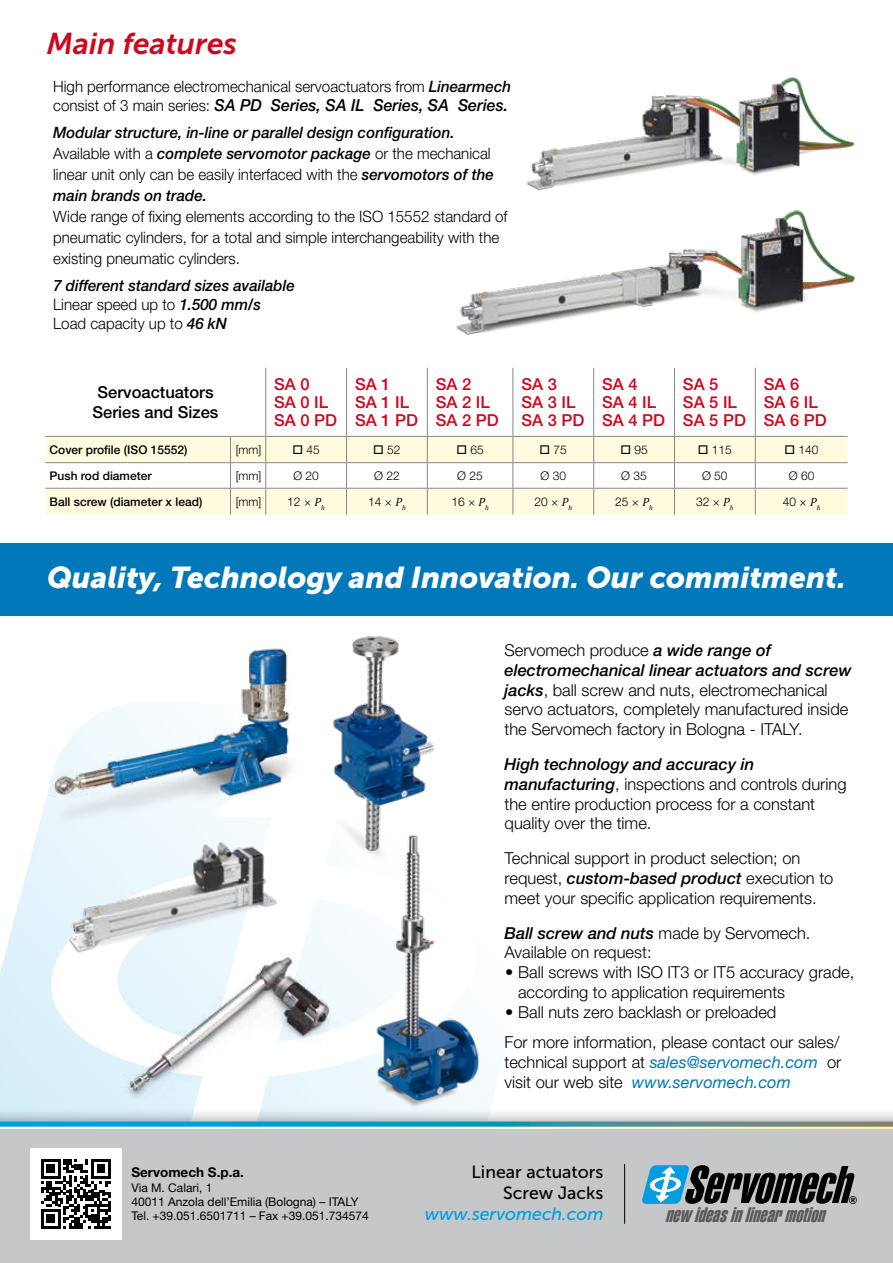
<style>
.page{position:relative;width:893px;height:1263px;background:#fff}
.page>*{position:absolute;margin:0;border:0;box-sizing:border-box;transform-origin:0 0}
.t1{font:italic 51.3px "Swiss 911 BT Extra Compressed";color:#000}
.t2{font:italic 30px "Museo Sans 900";color:#fff}
.t3{font:italic 30px "Museo Sans 700";color:#cd071e}
.t4{font:italic 20.55px "Swiss 911 BT Extra Compressed";color:#58585a}
.t5{font:17.7px/21.1px "Museo Sans 500";color:#000;text-align:right}
.t6{font:italic 17.7px "Museo Sans 500";color:#009ee0}
.t7{font:300 16.5px/19.8px "Helvetica Neue LT Std";color:#000}
.t8{font:500 16.5px/17.7px "Helvetica Neue LT Std";color:#cd071e}
.t9{font:italic 16.5px/19.8px "Helvetica Neue LT Std";color:#0078b9}
.t10{font:italic 500 16.5px "Helvetica Neue LT Std";color:#000;scale:.96 1}
.t11{font:500 16.5px/19.8px "Helvetica Neue LT Std";color:#000}
.t12{font:italic 500 15.6px/21px "Helvetica Neue LT Std";color:#000;scale:.96 1}
.t13{font:300 15.6px/21px "Helvetica Neue LT Std";color:#000;scale:.96 1}
.t14{font:700 13.5px "Helvetica Neue LT Std";color:#000}
.t15{font:300 12px "Helvetica Neue LT Std";color:#000}
.t16{font:12px/14.4px "Helvetica Neue LT Std";color:#000}
.t17{font:500 12px "Helvetica Neue LT Std";color:#000}
.t18{font:10.95px "Swiss 911 BT Extra Compressed";color:#000}
.s1{font-weight:500;font-style:italic}
.s2{font-weight:300;font-style:normal;font-size:15.6px}
.s3{font-weight:300;font-style:normal}
.s4{font-family:"Cambria";font-weight:400;font-style:italic}
.s5{font-weight:300;font-style:normal;color:#000}
</style>
<div class="page">
<svg style="left:0;top:812px;width:893px;height:451px"></svg>
<hr style="left:265px;top:368px;width:1px;height:68px;background:#87888a">
<hr style="left:346px;top:368px;width:1px;height:68px;background:#87888a">
<hr style="left:427px;top:368px;width:1px;height:68px;background:#87888a">
<hr style="left:512px;top:368px;width:1px;height:68px;background:#87888a">
<hr style="left:593px;top:368px;width:1px;height:68px;background:#87888a">
<hr style="left:674px;top:368px;width:1px;height:68px;background:#87888a">
<hr style="left:755px;top:368px;width:1px;height:68px;background:#87888a">
<hr style="left:45px;top:436px;width:186px;height:1px;background:#87888a">
<hr style="left:231px;top:436px;width:35px;height:1px;background:#87888a">
<hr style="left:266px;top:436px;width:81px;height:1px;background:#87888a">
<hr style="left:347px;top:436px;width:80px;height:1px;background:#87888a">
<hr style="left:427px;top:436px;width:86px;height:1px;background:#87888a">
<hr style="left:513px;top:436px;width:81px;height:1px;background:#87888a">
<hr style="left:594px;top:436px;width:80px;height:1px;background:#87888a">
<hr style="left:674px;top:436px;width:81px;height:1px;background:#87888a">
<hr style="left:755px;top:436px;width:93px;height:1px;background:#87888a">
<svg style="left:45px;top:437px;width:803px;height:78px"></svg>
<img style="left:527px;top:76px;width:328px;height:115px">
<img style="left:456px;top:210px;width:399px;height:125px">
<hr style="left:624px;top:1164px;width:1px;height:59px;background:#000">
<div style="left:30px;top:1148px;width:92px;height:92px;background:#fff"></div>
<svg style="left:41px;top:1159px;width:70px;height:70px"></svg>
<div style="left:0;top:543px;width:893px;height:72px;background:#0078b9"></div>
<svg style="left:642px;top:1165px;width:47px;height:39px"></svg>
<img style="left:106px;top:946px;width:235px;height:160px">
<img style="left:47px;top:835px;width:250px;height:135px">
<img style="left:328px;top:636px;width:112px;height:231px">
<img style="left:372px;top:826px;width:114px;height:283px">
<img style="left:43px;top:648px;width:266px;height:187px">
<h2 class="t3" style="left:47px;top:27px;width:192px">Main features</h2>
<p class="t13" style="left:53px;top:75px;width:478px">High performance electromechanical servoactuators from <span class="s1">Linearmech</span></p>
<p class="t10" style="left:53px;top:96px;width:475px"><span class="s2">consist of 3 main series:</span> SA PD Series, SA IL Series, SA Series.</p>
<p class="t12" style="left:53px;top:122px;width:461px">Modular structure, in-line or parallel design configuration.<br><span class="s3">Available with a</span> complete servomotor package <span class="s3">or the mechanical linear unit only can be easily interfaced with the</span> servomotors of the main brands on trade.</p>
<p class="t13" style="left:53px;top:206px;width:475px">Wide range of fixing elements according to the ISO 15552 standard of pneumatic cylinders, for a total and simple interchangeability with the existing pneumatic cylinders.</p>
<p class="t12" style="left:53px;top:276px;width:253px;line-height:18.8px">7 different standard sizes available<br><span class="s3">Linear speed up to</span> 1.500 mm/s<br><span class="s3">Load capacity up to</span> 46 kN</p>
<p class="t11" style="left:93px;top:382px;width:127px">Servoactuators<br>Series and Sizes</p>
<p class="t8" style="left:274px;top:375px;width:64px">SA 0<br>SA 0 IL<br>SA 0 PD</p>
<p class="t8" style="left:355px;top:375px;width:64px">SA 1<br>SA 1 IL<br>SA 1 PD</p>
<p class="t8" style="left:436px;top:375px;width:64px">SA 2<br>SA 2 IL<br>SA 2 PD</p>
<p class="t8" style="left:521px;top:375px;width:64px">SA 3<br>SA 3 IL<br>SA 3 PD</p>
<p class="t8" style="left:602px;top:375px;width:64px">SA 4<br>SA 4 IL<br>SA 4 PD</p>
<p class="t8" style="left:683px;top:375px;width:64px">SA 5<br>SA 5 IL<br>SA 5 PD</p>
<p class="t8" style="left:764px;top:375px;width:64px">SA 6<br>SA 6 IL<br>SA 6 PD</p>
<p class="t17" style="left:50px;top:442px;width:139px">Cover profile (ISO 15552)</p>
<p class="t15" style="left:236px;top:442px;width:27px">[mm]</p>
<p class="t15" style="left:292px;top:443px;width:29px">□ 45</p>
<p class="t15" style="left:373px;top:443px;width:29px">□ 52</p>
<p class="t15" style="left:456px;top:443px;width:29px">□ 65</p>
<p class="t15" style="left:540px;top:443px;width:29px">□ 75</p>
<p class="t15" style="left:620px;top:443px;width:29px">□ 95</p>
<p class="t15" style="left:698px;top:443px;width:36px">□ 115</p>
<p class="t15" style="left:785px;top:443px;width:36px">□ 140</p>
<p class="t17" style="left:50px;top:468px;width:104px">Push rod diameter</p>
<p class="t15" style="left:236px;top:468px;width:27px">[mm]</p>
<p class="t15" style="left:293px;top:468px;width:27px">Ø 20</p>
<p class="t15" style="left:374px;top:468px;width:27px">Ø 22</p>
<p class="t15" style="left:457px;top:468px;width:27px">Ø 25</p>
<p class="t15" style="left:540px;top:468px;width:27px">Ø 30</p>
<p class="t15" style="left:621px;top:468px;width:27px">Ø 35</p>
<p class="t15" style="left:702px;top:468px;width:27px">Ø 50</p>
<p class="t15" style="left:789px;top:468px;width:27px">Ø 60</p>
<p class="t17" style="left:50px;top:494px;width:154px">Ball screw (diameter x lead)</p>
<p class="t15" style="left:236px;top:494px;width:27px">[mm]</p>
<p class="t15" style="left:287px;top:494px;width:39px">12 × <span class="s4">P</span><sub>h</sub></p>
<p class="t15" style="left:368px;top:494px;width:39px">14 × <span class="s4">P</span><sub>h</sub></p>
<p class="t15" style="left:451px;top:494px;width:39px">16 × <span class="s4">P</span><sub>h</sub></p>
<p class="t15" style="left:534px;top:494px;width:39px">20 × <span class="s4">P</span><sub>h</sub></p>
<p class="t15" style="left:615px;top:494px;width:39px">25 × <span class="s4">P</span><sub>h</sub></p>
<p class="t15" style="left:696px;top:494px;width:39px">32 × <span class="s4">P</span><sub>h</sub></p>
<p class="t15" style="left:783px;top:494px;width:39px">40 × <span class="s4">P</span><sub>h</sub></p>
<h2 class="t2" style="left:47px;top:560px;width:800px">Quality, Technology and Innovation. Our commitment.</h2>
<p class="t14" style="left:131px;top:1164px;width:114px">Servomech S.p.a.</p>
<p class="t16" style="left:131px;top:1180px;width:239px">Via M. Calari, 1<br>40011 Anzola dell’Emilia (Bologna) – ITALY<br>Tel. +39.051.6501711 – Fax +39.051.734574</p>
<p class="t7" style="left:504px;top:640px;width:348px">Servomech produce <span class="s1">a wide range of electromechanical linear actuators and screw jacks</span>, ball screw and nuts, electromechanical servo actuators, completely manufactured inside the Servomech factory in Bologna - ITALY.</p>
<p class="t7" style="left:504px;top:754px;width:343px"><span class="s1">High technology and accuracy in manufacturing</span>, inspections and controls during the entire production process for a constant quality over the time.</p>
<p class="t7" style="left:504px;top:848px;width:330px">Technical support in product selection; on request, <span class="s1">custom-based product</span> execution to meet your specific application requirements.</p>
<p class="t7" style="left:504px;top:922px;width:307px"><span class="s1">Ball screw and nuts</span> made by Servomech.<br>Available on request:</p>
<p class="t7" style="left:518px;top:962px;width:338px;text-indent:-13px">• Ball screws with ISO IT3 or IT5 accuracy grade, according to application requirements</p>
<p class="t7" style="left:504px;top:996px;width:336px;line-height:30.3px">• Ball nuts zero backlash or preloaded<br>For more information, please contact our sales/</p>
<p class="t9" style="left:504px;top:1052px;width:338px"><span class="s5">technical support at</span> sales@servomech.com <span class="s5">or visit our web site</span> www.servomech.com</p>
<p class="t5" style="left:472px;top:1161px;width:133px">Linear actuators<br>Screw Jacks</p>
<p class="t6" style="left:425px;top:1204px;width:180px">www.servomech.com</p>
<h1 class="t1" style="left:683px;top:1156px;width:183px">Servomech</h1>
<p class="t18" style="left:848px;top:1194px;width:11px">®</p>
<p class="t4" style="left:665px;top:1203px;width:167px">newideasinlinearmotion</p>
</div>
